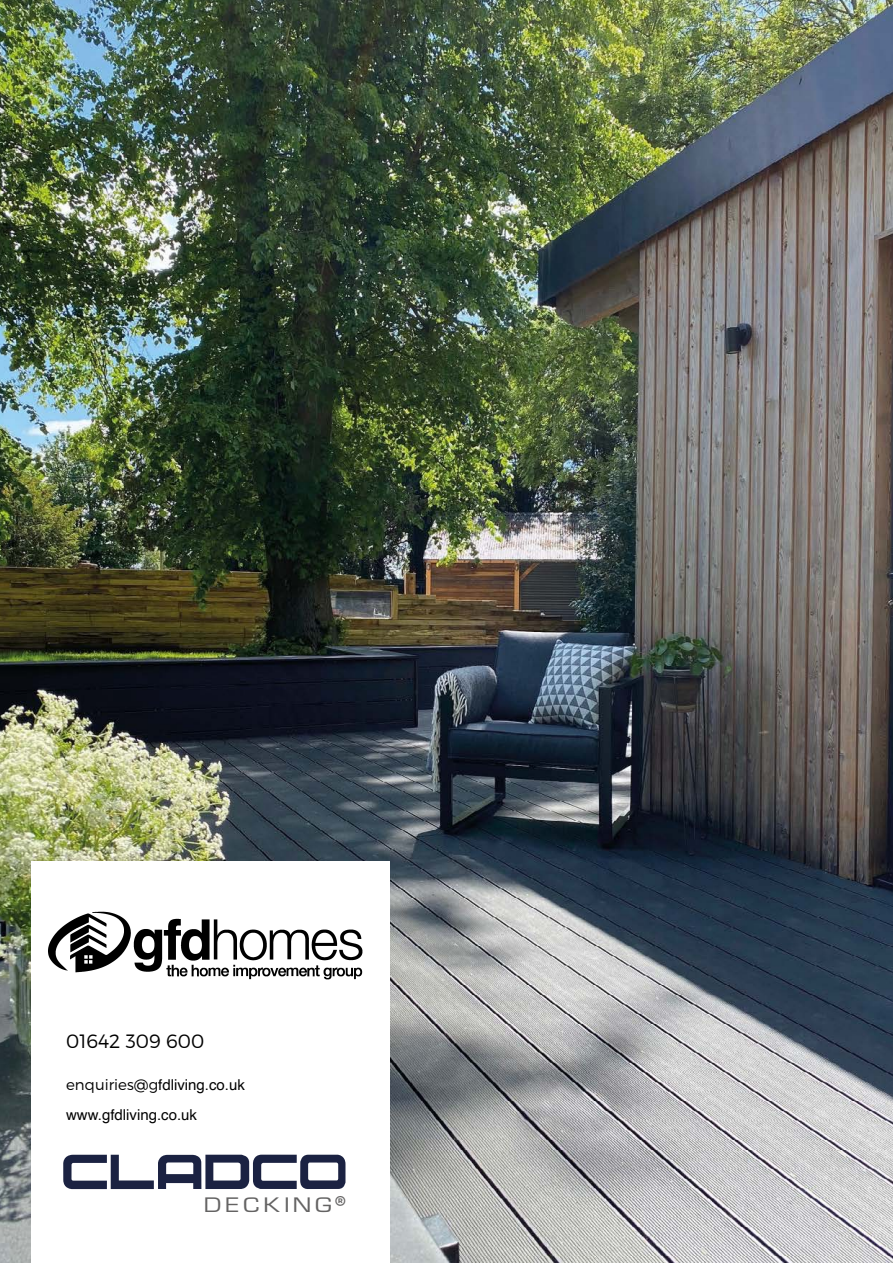
<style>
.page{position:relative;width:893px;height:1263px;background:#fff}
.page>*{position:absolute;margin:0;border:0;box-sizing:border-box;transform-origin:0 0}
.t1{font:23.85px "Euro Style Normal";letter-spacing:.18em;color:#646363;scale:1.23 1}
.t2{font:300 19.35px "Montserrat";color:#000}
.t3{font:15px/30px "Helvetica";color:#000}
.s1{font-family:"Montserrat";font-weight:300}
</style>
<div class="page">
<img style="left:0;top:0;width:893px;height:1263px">
<div style="left:31px;top:861px;width:359px;height:402px;background:#fff"></div>
<svg style="left:63px;top:1155px;width:282px;height:34px"></svg>
<img style="left:48px;top:911px;width:314px;height:68px">
<p class="t2" style="left:66px;top:1029px;width:140px">01642 309 600</p>
<p class="t3" style="left:66px;top:1071px;width:180px"><span class="s1">enquiries@g</span>fdliving.co.uk www.gfdliving.co.uk</p>
<h1 class="t1" style="left:205px;top:1196px;width:116px">DECKING<sup>®</sup></h1>
</div>
